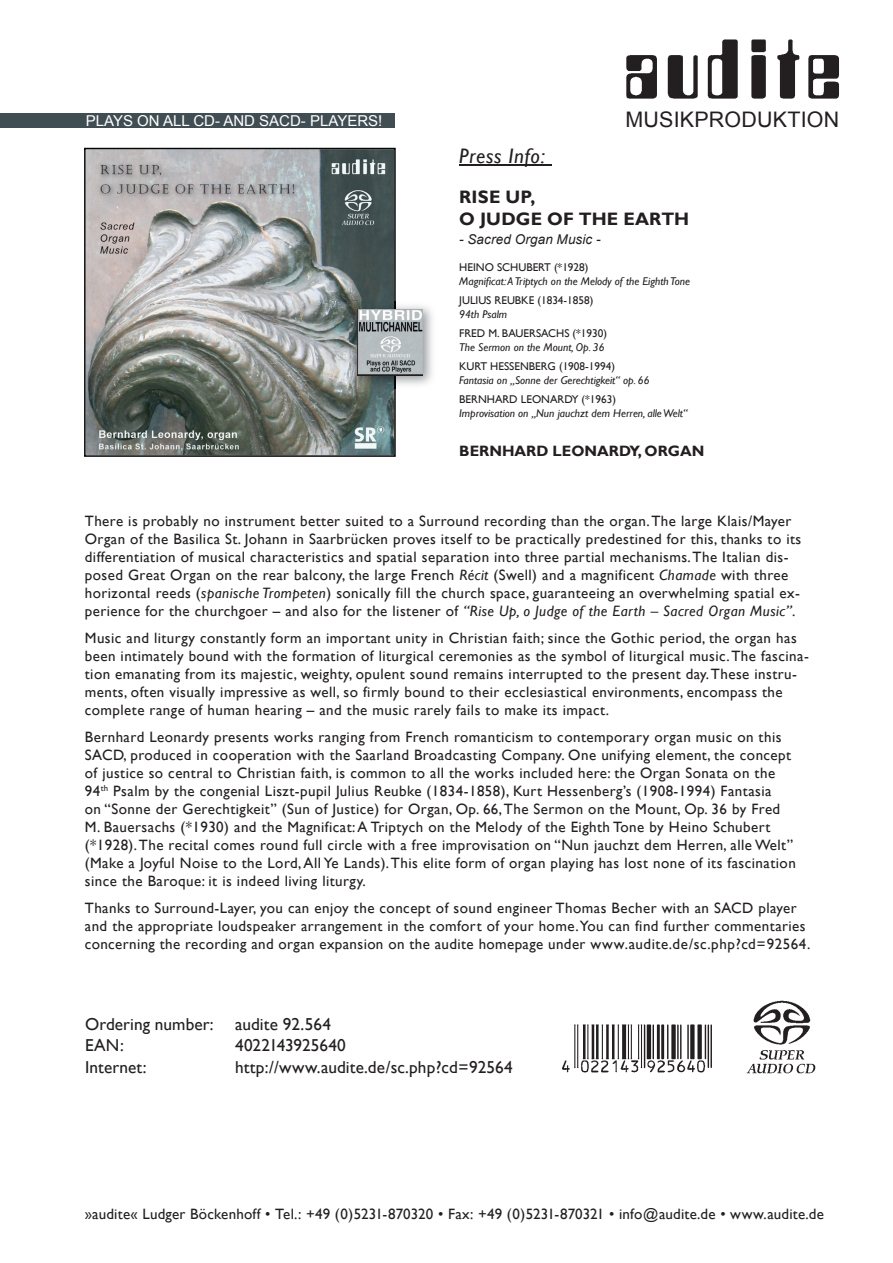
<style>
.page{position:relative;width:893px;height:1263px;background:#fff}
.page>*{position:absolute;margin:0;border:0;box-sizing:border-box;transform-origin:0 0}
.t1{font:21.45px "Arial";letter-spacing:.01em;color:#231f20}
.t2{font:italic 21px "Gill Sans";letter-spacing:.025em;color:#231f20}
.t3{font:700 18px/22.2px "Gill Sans";letter-spacing:.01em;color:#231f20}
.t4{font:17.25px/20.7px "Gill Sans";letter-spacing:.005em;color:#231f20}
.t5{font:15px/18px "Gill Sans";letter-spacing:.03em;color:#231f20}
.t6{font:15px "Gill Sans";letter-spacing:.01em;color:#231f20}
.t7{font:15px "Arial";color:#fff}
.t8{font:700 15px "Gill Sans";color:#231f20}
.t9{font:italic 13.5px "Arial";letter-spacing:.01em;color:#231f20}
.t10{font:italic 11.25px "Gill Sans";color:#231f20}
.t11{font:11.25px "Gill Sans";color:#231f20}
.s1{font-style:italic}
</style>
<div class="page">
<hr style="left:459px;top:164px;width:93px;height:1px;background:#231f20">
<svg style="left:84px;top:148px;width:312px;height:309px;background:#8c918e"></svg>
<div style="left:0;top:113px;width:394px;height:15px;background:#404d52"></div>
<img style="left:562px;top:1024px;width:150px;height:49px">
<img style="left:746px;top:1000px;width:69px;height:74px">
<img style="left:626px;top:39px;width:213px;height:60px">
<img style="left:350px;top:302px;width:83px;height:87px">
<img style="left:357px;top:309px;width:66px;height:66px">
<p class="t7" style="left:86px;top:111px;width:298px">PLAYS ON ALL CD- AND SACD- PLAYERS!</p>
<h1 class="t1" style="left:625px;top:105px;width:215px">MUSIKPRODUKTION</h1>
<h2 class="t2" style="left:459px;top:144px;width:87px">Press Info:</h2>
<p class="t3" style="left:459px;top:186px;width:231px">RISE UP,<br>O JUDGE OF THE EARTH</p>
<p class="t9" style="left:459px;top:231px;width:143px">- Sacred Organ Music -</p>
<p class="t11" style="left:459px;top:261px;width:131px">HEINO SCHUBERT (*1928)</p>
<p class="t10" style="left:459px;top:274px;width:232px">Magnificat: A Triptych on the Melody of the Eighth Tone</p>
<p class="t11" style="left:459px;top:294px;width:136px">JULIUS REUBKE (1834-1858)</p>
<p class="t10" style="left:459px;top:307px;width:50px">94th Psalm</p>
<p class="t11" style="left:459px;top:327px;width:149px">FRED M. BAUERSACHS (*1930)</p>
<p class="t10" style="left:459px;top:340px;width:147px">The Sermon on the Mount, Op. 36</p>
<p class="t11" style="left:459px;top:360px;width:157px">KURT HESSENBERG (1908-1994)</p>
<p class="t10" style="left:459px;top:373px;width:192px">Fantasia on „Sonne der Gerechtigkeit“ op. 66</p>
<p class="t11" style="left:459px;top:393px;width:158px">BERNHARD LEONARDY (*1963)</p>
<p class="t10" style="left:459px;top:406px;width:230px">Improvisation on „Nun jauchzt dem Herren, alle Welt“</p>
<p class="t8" style="left:459px;top:442px;width:247px">BERNHARD LEONARDY, ORGAN</p>
<p class="t5" style="left:85px;top:512px;width:718px">There is probably no instrument better suited to a Surround recording than the organ. The large Klais/Mayer Organ of the Basilica St. Johann in Saarbrücken proves itself to be practically predestined for this, thanks to its differentiation of musical characteristics and spatial separation into three partial mechanisms. The Italian dis&shy;posed Great Organ on the rear balcony, the large French <span class="s1">Récit</span> (Swell) and a magnificent <span class="s1">Chamade</span> with three horizontal reeds (<span class="s1">spanische Trompeten</span>) sonically fill the church space, guaranteeing an overwhelming spatial ex&shy;perience for the churchgoer – and also for the listener of <span class="s1">“Rise Up, o Judge of the Earth – Sacred Organ Music”</span>.</p>
<p class="t5" style="left:85px;top:629px;width:725px">Music and liturgy constantly form an important unity in Christian faith; since the Gothic period, the organ has been intimately bound with the formation of liturgical ceremonies as the symbol of liturgical music. The fascina&shy;tion emanating from its majestic, weighty, opulent sound remains interrupted to the present day. These instru&shy;ments, often visually impressive as well, so firmly bound to their ecclesiastical environments, encompass the complete range of human hearing – and the music rarely fails to make its impact.</p>
<p class="t5" style="left:85px;top:728px;width:712px">Bernhard Leonardy presents works ranging from French romanticism to contemporary organ music on this SACD, produced in cooperation with the Saarland Broadcasting Company. One unifying element, the concept of justice so central to Christian faith, is common to all the works included here: the Organ Sonata on the 94<sup>th</sup> Psalm by the congenial Liszt-pupil Julius Reubke (1834-1858), Kurt Hessenberg’s (1908-1994) Fantasia<br>on “Sonne der Gerechtigkeit” (Sun of Justice) for Organ, Op. 66, The Sermon on the Mount, Op. 36 by Fred M. Bauersachs (*1930) and the Magnificat: A Triptych on the Melody of the Eighth Tone by Heino Schubert (*1928). The recital comes round full circle with a free improvisation on “Nun jauchzt dem Herren, alle Welt” (Make a Joyful Noise to the Lord, All Ye Lands). This elite form of organ playing has lost none of its fascination since the Baroque: it is indeed living liturgy.</p>
<p class="t5" style="left:85px;top:899px;width:727px">Thanks to Surround-Layer, you can enjoy the concept of sound engineer Thomas Becher with an SACD player and the appropriate loudspeaker arrangement in the comfort of your home. You can find further commentaries concerning the recording and organ expansion on the audite homepage under www.audite.de/sc.php?cd=92564.</p>
<p class="t4" style="left:85px;top:1014px;width:248px">Ordering number: audite 92.564<br>EAN:</p>
<p class="t4" style="left:235px;top:1035px;width:112px">4022143925640</p>
<p class="t4" style="left:85px;top:1057px;width:63px">Internet:</p>
<p class="t4" style="left:235px;top:1057px;width:279px">http://www.audite.de/sc.php?cd=92564</p>
<p class="t6" style="left:85px;top:1205px;width:741px">»audite« Ludger Böckenhoff • Tel.: +49 (0)5231-870320 • Fax: +49 (0)5231-870321 • info@audite.de • www.audite.de</p>
</div>
